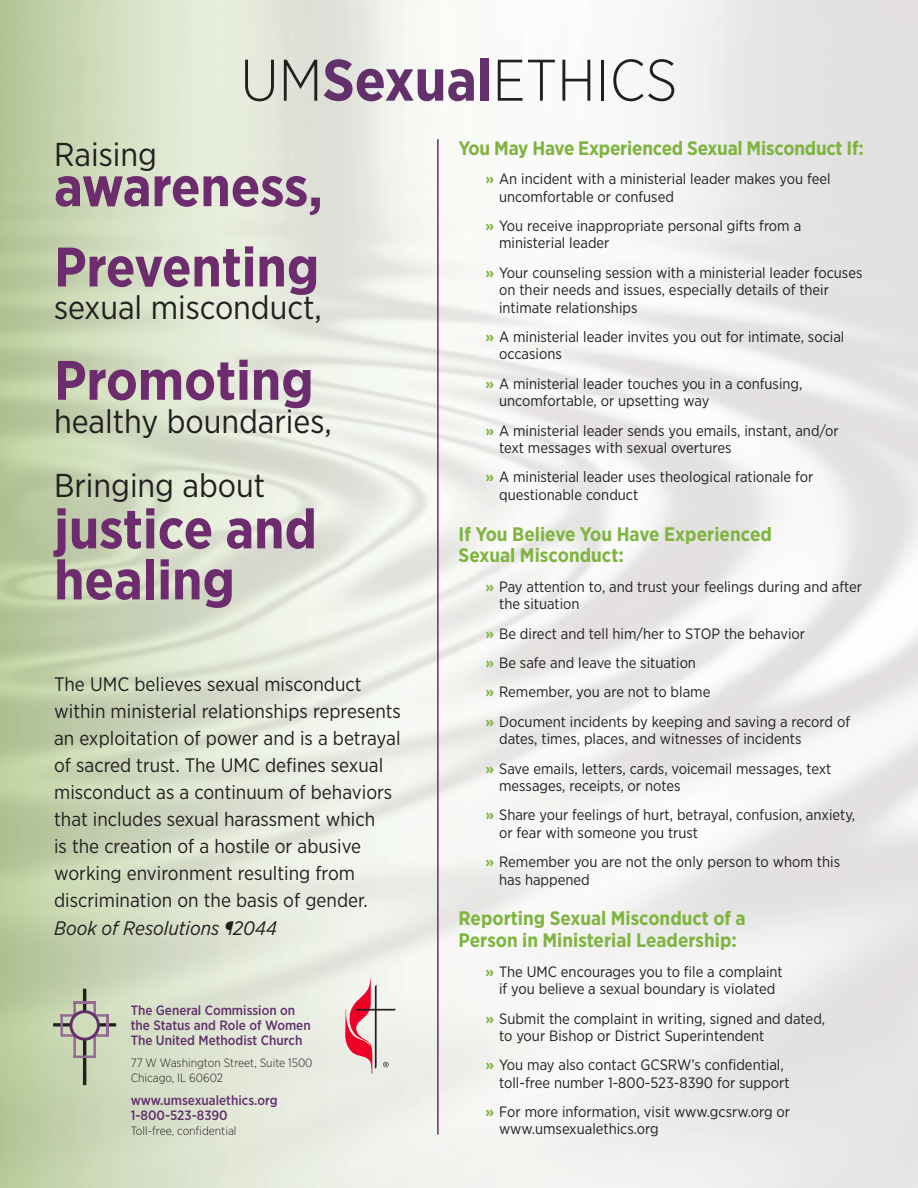
<style>
.page{position:relative;width:918px;height:1188px;background:#fff}
.page>*{position:absolute;margin:0;border:0;box-sizing:border-box;transform-origin:0 0}
.t1{font:300 58.5px "Gotham Narrow";color:#231f20}
.t2{font:700 55.5px/80.2px "Gotham Narrow";color:#6c2c6d}
.t3{font:33px/64.5px "Gotham Narrow";color:#231f20}
.t4{font:19.5px/27px "Gotham Narrow";color:#231f20}
.t5{font:700 19.5px/21.9px "Gotham Narrow";color:#7fb440}
.t6{font:15px/17.4px "Gotham Narrow";color:#231f20}
.t7{font:500 13.5px/15px "Gotham Narrow";color:#62306b}
.t8{font:300 12px/15px "Gotham Narrow";color:#231f20}
.s1{font-weight:700;color:#62306b}
.s2{font-style:italic}
.s3{font-weight:700;color:#7fb440}
</style>
<div class="page">
<svg style="left:53px;top:989px;width:77px;height:164px;background:#c4cdb0"></svg>
<div style="left:69px;top:1010px;width:31px;height:31px;border:3px solid #662d6a;border-radius:50%"></div>
<hr style="left:437px;top:139px;width:2px;height:995px;background:#6c2c6d">
<svg style="left:345px;top:978px;width:51px;height:96px"></svg>
<p class="t1" style="left:240px;top:44px;width:439px">UM<span class="s1">Sexual</span>ETHICS</p>
<p class="t3" style="left:54px;top:121px;width:104px">Raising</p>
<p class="t2" style="left:54px;top:146px;width:270px">awareness,<br>Preventing</p>
<p class="t3" style="left:54px;top:275px;width:269px">sexual misconduct,</p>
<p class="t2" style="left:54px;top:340px;width:261px">Promoting</p>
<p class="t3" style="left:54px;top:388px;width:279px">healthy boundaries,<br>Bringing about</p>
<p class="t2" style="left:54px;top:503px;width:264px;line-height:51px">justice and healing</p>
<p class="t4" style="left:54px;top:670px;width:348px">The UMC believes sexual misconduct within ministerial relationships represents an exploitation of power and is a betrayal of sacred trust. The UMC defines sexual misconduct as a continuum of behaviors that includes sexual harassment which<br>is the creation of a hostile or abusive working environment resulting from discrimination on the basis of gender.<br><span class="s2">Book of Resolutions ¶2044</span></p>
<p class="t7" style="left:131px;top:1002px;width:182px">The General Commission on the Status and Role of Women<br>The United Methodist Church</p>
<p class="t8" style="left:131px;top:1055px;width:183px">77 W Washington Street, Suite 1500<br>Chicago, IL 60602</p>
<p class="t7" style="left:131px;top:1092px;width:148px">www.umsexualethics.org<br>1-800-523-8390</p>
<p class="t8" style="left:131px;top:1123px;width:107px">Toll-free, confidential</p>
<p class="t5" style="left:459px;top:137px;width:407px">You May Have Experienced Sexual Misconduct If:</p>
<p class="t6" style="left:499px;top:170px;width:333px;text-indent:-14px"><span class="s3">»</span> An incident with a ministerial leader makes you feel uncomfortable or confused</p>
<p class="t6" style="left:499px;top:217px;width:304px;text-indent:-14px"><span class="s3">»</span> You receive inappropriate personal gifts from a ministerial leader</p>
<p class="t6" style="left:499px;top:264px;width:365px;text-indent:-14px"><span class="s3">»</span> Your counseling session with a ministerial leader focuses on their needs and issues, especially details of their intimate relationships</p>
<p class="t6" style="left:499px;top:328px;width:347px;text-indent:-14px"><span class="s3">»</span> A ministerial leader invites you out for intimate, social occasions</p>
<p class="t6" style="left:499px;top:375px;width:305px;text-indent:-14px"><span class="s3">»</span> A ministerial leader touches you in a confusing, uncomfortable, or upsetting way</p>
<p class="t6" style="left:499px;top:421px;width:341px;text-indent:-14px"><span class="s3">»</span> A ministerial leader sends you emails, instant, and/or text messages with sexual overtures</p>
<p class="t6" style="left:499px;top:468px;width:316px;text-indent:-14px"><span class="s3">»</span> A ministerial leader uses theological rationale for questionable conduct</p>
<p class="t5" style="left:459px;top:523px;width:315px">If You Believe You Have Experienced<br>Sexual Misconduct:</p>
<p class="t6" style="left:499px;top:578px;width:365px;text-indent:-14px"><span class="s3">»</span> Pay attention to, and trust your feelings during and after the situation</p>
<p class="t6" style="left:486px;top:618px;width:366px;line-height:29.4px"><span class="s3">»</span> Be direct and tell him/her to STOP the behavior<br><span class="s3">»</span> Be safe and leave the situation<br><span class="s3">»</span> Remember, you are not to blame<br><span class="s3">»</span> Document incidents by keeping and saving a record of</p>
<p class="t6" style="left:486px;top:724px;width:347px;line-height:29.4px;text-indent:14px">dates, times, places, and witnesses of incidents<br><span class="s3">»</span> Save emails, letters, cards, voicemail messages, text</p>
<p class="t6" style="left:486px;top:771px;width:371px;line-height:29.4px;text-indent:14px">messages, receipts, or notes<br><span class="s3">»</span> Share your feelings of hurt, betrayal, confusion, anxiety,</p>
<p class="t6" style="left:486px;top:818px;width:356px;line-height:29.4px;text-indent:14px">or fear with someone you trust<br><span class="s3">»</span> Remember you are not the only person to whom this</p>
<p class="t6" style="left:499px;top:870px;width:92px">has happened</p>
<p class="t5" style="left:459px;top:907px;width:289px">Reporting Sexual Misconduct of a<br>Person in Ministerial Leadership:</p>
<p class="t6" style="left:486px;top:962px;width:299px;text-align:center"><span class="s3">»</span> The UMC encourages you to file a complaint if you believe a sexual boundary is violated</p>
<p class="t6" style="left:499px;top:1009px;width:328px;text-indent:-14px"><span class="s3">»</span> Submit the complaint in writing, signed and dated, to your Bishop or District Superintendent</p>
<p class="t6" style="left:499px;top:1056px;width:292px;text-indent:-14px"><span class="s3">»</span> You may also contact GCSRW’s confidential, toll-free number 1-800-523-8390 for support</p>
<p class="t6" style="left:499px;top:1103px;width:293px;text-indent:-14px"><span class="s3">»</span> For more information, visit www.gcsrw.org or www.umsexualethics.org</p>
</div>
